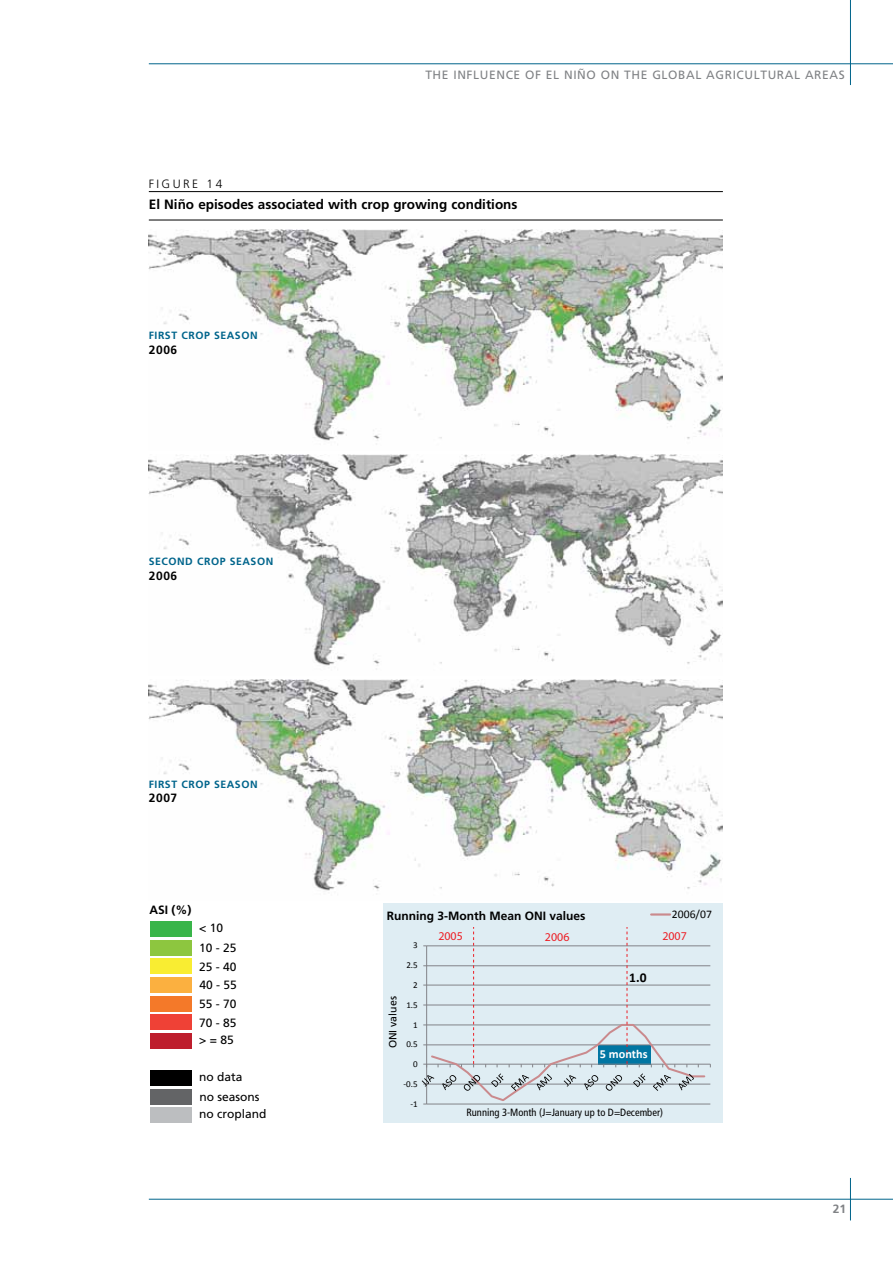
<style>
.page{position:relative;width:893px;height:1263px;background:#fff}
.page>*{position:absolute;margin:0;border:0;box-sizing:border-box;transform-origin:0 0}
.t1{font:700 13.5px "Frutiger LT Std";color:#000}
.t2{font:700 13.5px "Calibri";color:#000}
.t3{font:700 12.15px "Calibri";color:#fff}
.t4{font:12px/18.9px "Frutiger LT Std";color:#000}
.t5{font:12px "Frutiger LT Std";letter-spacing:.05em;color:#808285}
.t6{font:700 12px "Frutiger LT Std";color:#000}
.t7{font:300 12px "Frutiger LT Std";letter-spacing:.2em;color:#000}
.t8{font:700 12px "Frutiger LT Std";color:#808285}
.t9{font:11.85px "Myriad Pro";color:#ed1d24}
.t10{font:11.7px "Calibri";color:#000}
.t11{font:700 10.5px "Frutiger LT Std";color:#00648b}
.t12{font:condensed 10.5px "Frutiger LT Std";color:#000}
.t13{font:10.5px "Frutiger LT Std";color:#000}
.t14{font:9px "Calibri";color:#000}
</style>
<div class="page">
<hr style="left:850px;top:0;width:1px;height:85px;background:#00648b">
<hr style="left:850px;top:1178px;width:1px;height:42px;background:#00648b">
<hr style="left:149px;top:1199px;width:744px;height:1px;background:#00648b">
<hr style="left:149px;top:63px;width:744px;height:1px;background:#00648b">
<hr style="left:149px;top:191px;width:574px;height:1px;background:#000">
<hr style="left:149px;top:220px;width:574px;height:1px;background:#000">
<img style="left:149px;top:230px;width:574px;height:215px">
<img style="left:149px;top:454px;width:574px;height:216px">
<img style="left:149px;top:679px;width:574px;height:212px">
<div style="left:383px;top:904px;width:340px;height:219px;background:#dfedf3"></div>
<svg style="left:651px;top:913px;width:19px;height:2px"></svg>
<svg style="left:422px;top:927px;width:289px;height:178px"></svg>
<div style="left:150px;top:921px;width:41px;height:15px;background:#39b54a"></div>
<div style="left:150px;top:940px;width:41px;height:15px;background:#8dc63f"></div>
<div style="left:150px;top:959px;width:41px;height:15px;background:#f9ed32"></div>
<div style="left:150px;top:977px;width:41px;height:15px;background:#fbb040"></div>
<div style="left:150px;top:996px;width:41px;height:15px;background:#f47929"></div>
<div style="left:150px;top:1015px;width:41px;height:15px;background:#ef4136"></div>
<div style="left:150px;top:1033px;width:41px;height:15px;background:#be1e2d"></div>
<div style="left:150px;top:1070px;width:41px;height:15px;background:#000"></div>
<div style="left:150px;top:1089px;width:41px;height:15px;background:#636466"></div>
<div style="left:150px;top:1108px;width:41px;height:15px;background:#bcbec0"></div>
<p class="t5" style="left:425px;top:67px;width:185px">the influence of el niÑO ON</p>
<p class="t5" style="left:624px;top:67px;width:9px">THE</p>
<p class="t5" style="left:652px;top:67px;width:89px">GLOBAL AGRICULTU</p>
<p class="t5" style="left:777px;top:67px;width:69px">RAL AREAS</p>
<p class="t7" style="left:149px;top:177px;width:75px">FI GUR E 14</p>
<p class="t1" style="left:149px;top:196px;width:370px">El Niño episodes associated with crop growing conditions</p>
<p class="t11" style="left:149px;top:329px;width:7px">first</p>
<p class="t11" style="left:181px;top:329px;width:8px">crop</p>
<p class="t11" style="left:214px;top:329px;width:9px">season</p>
<p class="t6" style="left:149px;top:342px;width:30px">2006</p>
<p class="t11" style="left:149px;top:555px;width:9px">second</p>
<p class="t11" style="left:197px;top:555px;width:8px">crop</p>
<p class="t11" style="left:230px;top:555px;width:9px">season</p>
<p class="t6" style="left:149px;top:568px;width:30px">2006</p>
<p class="t11" style="left:149px;top:778px;width:7px">first</p>
<p class="t11" style="left:181px;top:778px;width:8px">crop</p>
<p class="t11" style="left:214px;top:778px;width:9px">season</p>
<p class="t6" style="left:149px;top:791px;width:30px">2007</p>
<p class="t6" style="left:150px;top:902px;width:43px">ASI (%)</p>
<p class="t4" style="left:199px;top:918px;width:39px">&lt; 10<br>10 - 25<br>25 - 40<br>40 - 55<br>55 - 70<br>70 - 85</p>
<p class="t4" style="left:199px;top:1030px;width:36px">&gt; = 85</p>
<p class="t4" style="left:199px;top:1067px;width:62px;line-height:19.6px">no data no seasons</p>
<p class="t4" style="left:199px;top:1104px;width:69px">no cropland</p>
<p class="t6" style="left:387px;top:908px;width:200px">Running 3-Month Mean ONI values</p>
<p class="t10" style="left:672px;top:907px;width:41px">2006/07</p>
<p class="t14" style="left:413px;top:940px;width:6px">3</p>
<p class="t14" style="left:406px;top:960px;width:13px">2.5</p>
<p class="t13" style="left:387px;top:1048px;width:53px;rotate:-90deg">ONI values</p>
<p class="t14" style="left:413px;top:979px;width:6px">2</p>
<p class="t14" style="left:406px;top:999px;width:13px">1.5</p>
<p class="t14" style="left:413px;top:1019px;width:6px">1</p>
<p class="t14" style="left:406px;top:1039px;width:13px">0.5</p>
<p class="t14" style="left:413px;top:1058px;width:6px">0</p>
<p class="t14" style="left:404px;top:1078px;width:16px">-0.5</p>
<p class="t14" style="left:410px;top:1098px;width:9px">-1</p>
<p class="t9" style="left:438px;top:929px;width:26px">2005</p>
<p class="t9" style="left:545px;top:930px;width:26px">2006</p>
<p class="t9" style="left:662px;top:928px;width:26px">2007</p>
<p class="t2" style="left:629px;top:969px;width:19px">1.0</p>
<p class="t3" style="left:600px;top:1046px;width:49px">5 months</p>
<p class="t12" style="left:466px;top:1106px;width:198px">Running 3-Month (J=January up to D=December)</p>
<p class="t8" style="left:833px;top:1202px;width:15px">21</p>
</div>
